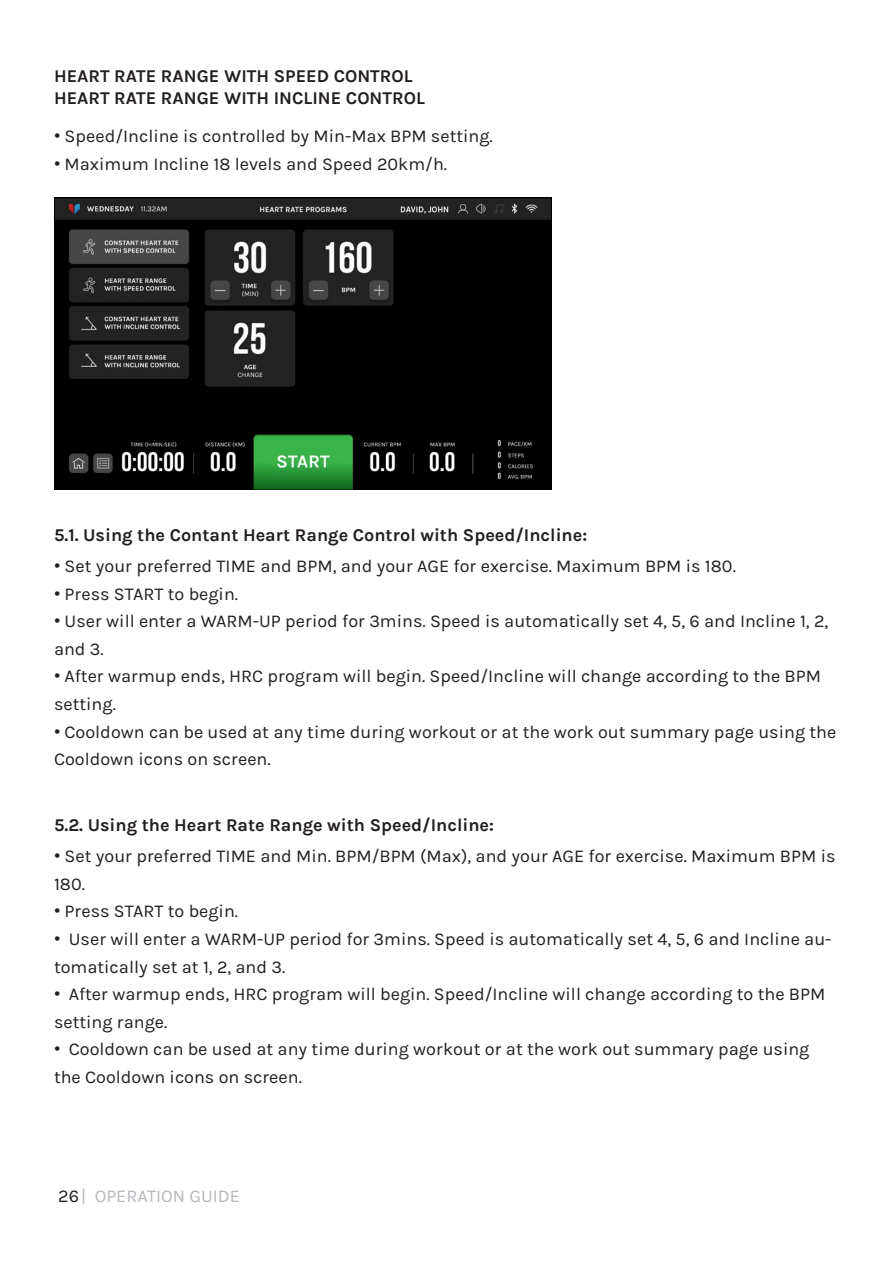
<style>
.page{position:relative;width:893px;height:1263px;background:#fff}
.page>*{position:absolute;margin:0;border:0;box-sizing:border-box;transform-origin:0 0}
.t1{font:18px/27.6px "Karla";color:#231f20}
.t2{font:700 18px "Karla";color:#231f20}
.t3{font:18px "Karla";color:#b6b7bb}
.s1{font-family:"Arial"}
.s2{color:#231f20}
</style>
<div class="page">
<img style="left:54px;top:198px;width:497px;height:291px">
<img style="left:398px;top:202px;width:54px;height:14px">
<p class="t2" style="left:54px;top:66px;width:360px">HEART RATE RANGE WITH SPEED CONTROL</p>
<p class="t2" style="left:54px;top:88px;width:372px">HEART RATE RANGE WITH INCLINE CONTROL</p>
<p class="t1" style="left:54px;top:123px;width:440px"><span class="s1">•</span> Speed/Incline is controlled by Min-Max BPM setting.</p>
<p class="t1" style="left:54px;top:150px;width:395px"><span class="s1">•</span> Maximum Incline 18 levels and Speed 20km/h.</p>
<p class="t2" style="left:54px;top:525px;width:535px">5.1. Using the Contant Heart Range Control with Speed/Incline:</p>
<p class="t1" style="left:54px;top:552px;width:683px"><span class="s1">•</span> Set your preferred TIME and BPM, and your AGE for exercise. Maximum BPM is 180.</p>
<p class="t1" style="left:54px;top:580px;width:186px"><span class="s1">•</span> Press START to begin.</p>
<p class="t1" style="left:54px;top:608px;width:776px"><span class="s1">•</span> User will enter a WARM-UP period for 3mins. Speed is automatically set 4, 5, 6 and Incline 1, 2, and 3.</p>
<p class="t1" style="left:54px;top:663px;width:768px"><span class="s1">•</span> After warmup ends, HRC program will begin. Speed/Incline will change according to the BPM setting.</p>
<p class="t1" style="left:54px;top:718px;width:784px"><span class="s1">•</span> Cooldown can be used at any time during workout or at the work out summary page using the<br>Cooldown icons on screen.</p>
<p class="t2" style="left:54px;top:815px;width:441px">5.2. Using the Heart Rate Range with Speed/Incline:</p>
<p class="t1" style="left:54px;top:842px;width:783px"><span class="s1">•</span> Set your preferred TIME and Min. BPM/BPM (Max), and your AGE for exercise. Maximum BPM is<br>180.</p>
<p class="t1" style="left:54px;top:898px;width:186px"><span class="s1">•</span> Press START to begin.</p>
<p class="t1" style="left:54px;top:925px;width:779px"><span class="s1">•</span> User will enter a WARM-UP period for 3mins. Speed is automatically set 4, 5, 6 and Incline au&shy;tomatically set at 1, 2, and 3.</p>
<p class="t1" style="left:54px;top:980px;width:773px"><span class="s1">•</span> After warmup ends, HRC program will begin. Speed/Incline will change according to the BPM setting range.</p>
<p class="t1" style="left:54px;top:1036px;width:757px"><span class="s1">•</span> Cooldown can be used at any time during workout or at the work out summary page using the Cooldown icons on screen.</p>
<p class="t3" style="left:58px;top:1186px;width:183px"><span class="s2">26</span>| OPERATION GUIDE</p>
</div>
